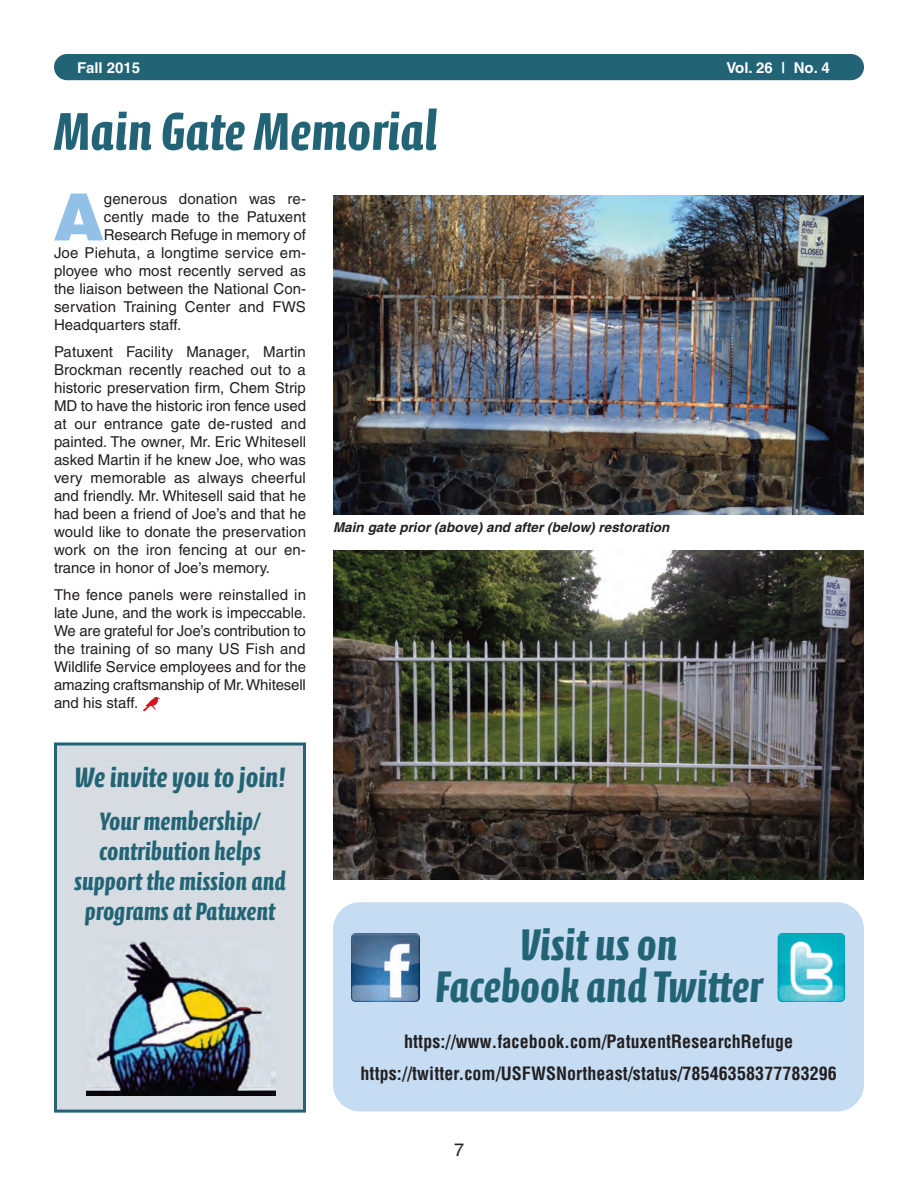
<style>
.page{position:relative;width:918px;height:1188px;background:#fff}
.page>*{position:absolute;margin:0;border:0;box-sizing:border-box;transform-origin:0 0}
.t1{font:900 65.1px "Helvetica";color:#93c0e7}
.t2{font:700 54px "Calcite Pro";color:#226475}
.t3{font:700 45px/42px "Calcite Pro";color:#226475;text-align:center}
.t4{font:700 28.5px "Calcite Pro";color:#226475}
.t5{font:700 25.5px/30px "Calcite Pro";color:#226475;text-align:center}
.t6{font:700 condensed 18px/31.5px "Helvetica";letter-spacing:.005em;color:#231f20;text-align:center}
.t7{font:18px "Helvetica";color:#231f20}
.t8{font:15px/18px "Helvetica";color:#231f20;text-align:justify}
.t9{font:700 15px "Helvetica";color:#fff}
.t10{font:italic 700 13.5px "Helvetica";letter-spacing:.005em;color:#231f20}
</style>
<div class="page">
<div style="left:54px;top:54px;width:810px;height:26px;background:#226475;border-radius:13px"></div>
<img style="left:143px;top:698px;width:16px;height:13px">
<div style="left:57px;top:746px;width:246px;height:364px;background:#d6dce1"></div>
<div style="left:54px;top:742px;width:252px;height:371px;border:3px solid #226475"></div>
<img style="left:87px;top:942px;width:189px;height:154px">
<img style="left:333px;top:195px;width:531px;height:319px">
<img style="left:333px;top:550px;width:531px;height:330px">
<div style="left:333px;top:902px;width:531px;height:210px;background:#c6dcf2;border-radius:27px"></div>
<img style="left:351px;top:933px;width:69px;height:69px">
<img style="left:778px;top:933px;width:67px;height:69px">
<p class="t9" style="left:77px;top:62px;width:64px">Fall 2015</p>
<p class="t9" style="left:727px;top:62px;width:105px">Vol. 26 | No. 4</p>
<h2 class="t2" style="left:54px;top:109px;width:385px">Main Gate Memorial</h2>
<h1 class="t1" style="left:53px;top:180px;width:52px">A</h1>
<p class="t8" style="left:104px;top:192px;width:204px">generous donation was re-</p>
<p class="t8" style="left:104px;top:210px;width:204px">cently made to the Patuxent</p>
<p class="t8" style="left:104px;top:228px;width:204px">Research Refuge in memory of</p>
<p class="t8" style="left:54px;top:246px;width:253px">Joe Piehuta, a longtime service em-</p>
<p class="t8" style="left:54px;top:264px;width:254px">ployee who most recently served as</p>
<p class="t8" style="left:54px;top:282px;width:254px">the liaison between the National Con-</p>
<p class="t8" style="left:54px;top:300px;width:253px">servation Training Center and FWS</p>
<p class="t8" style="left:54px;top:318px;width:129px">Headquarters staff.</p>
<p class="t8" style="left:54px;top:345px;width:254px">Patuxent Facility Manager, Martin Brockman recently reached out to a historic preservation firm, Chem Strip MD to have the historic iron fence used at our entrance gate de-rusted and painted. The owner, Mr. Eric Whitesell asked Martin if he knew Joe, who was very memorable as always cheerful and friendly. Mr. Whitesell said that he had been a friend of Joe’s and that he would like to donate the preservation work on the iron fencing at our en&shy;trance in honor of Joe’s memory.</p>
<p class="t8" style="left:54px;top:588px;width:254px">The fence panels were reinstalled in late June, and the work is impeccable.<br>We are grateful for Joe’s contribution to the training of so many US Fish and Wildlife Service employees and for the amazing craftsmanship of Mr.Whitesell and his staff.</p>
<h3 class="t4" style="left:75px;top:765px;width:212px">We invite you to join!</h3>
<h3 class="t5" style="left:74px;top:809px;width:213px">Your membership/ contribution helps support the mission and programs at Patuxent</h3>
<p class="t10" style="left:333px;top:522px;width:338px">Main gate prior (above) and after (below) restoration</p>
<h3 class="t3" style="left:435px;top:927px;width:329px">Visit us on<br>Facebook and Twitter</h3>
<p class="t6" style="left:361px;top:1026px;width:478px">https://www.facebook.com/PatuxentResearchRefuge https://twitter.com/USFWSNortheast/status/78546358377783296</p>
<p class="t7" style="left:454px;top:1143px;width:12px">7</p>
</div>
